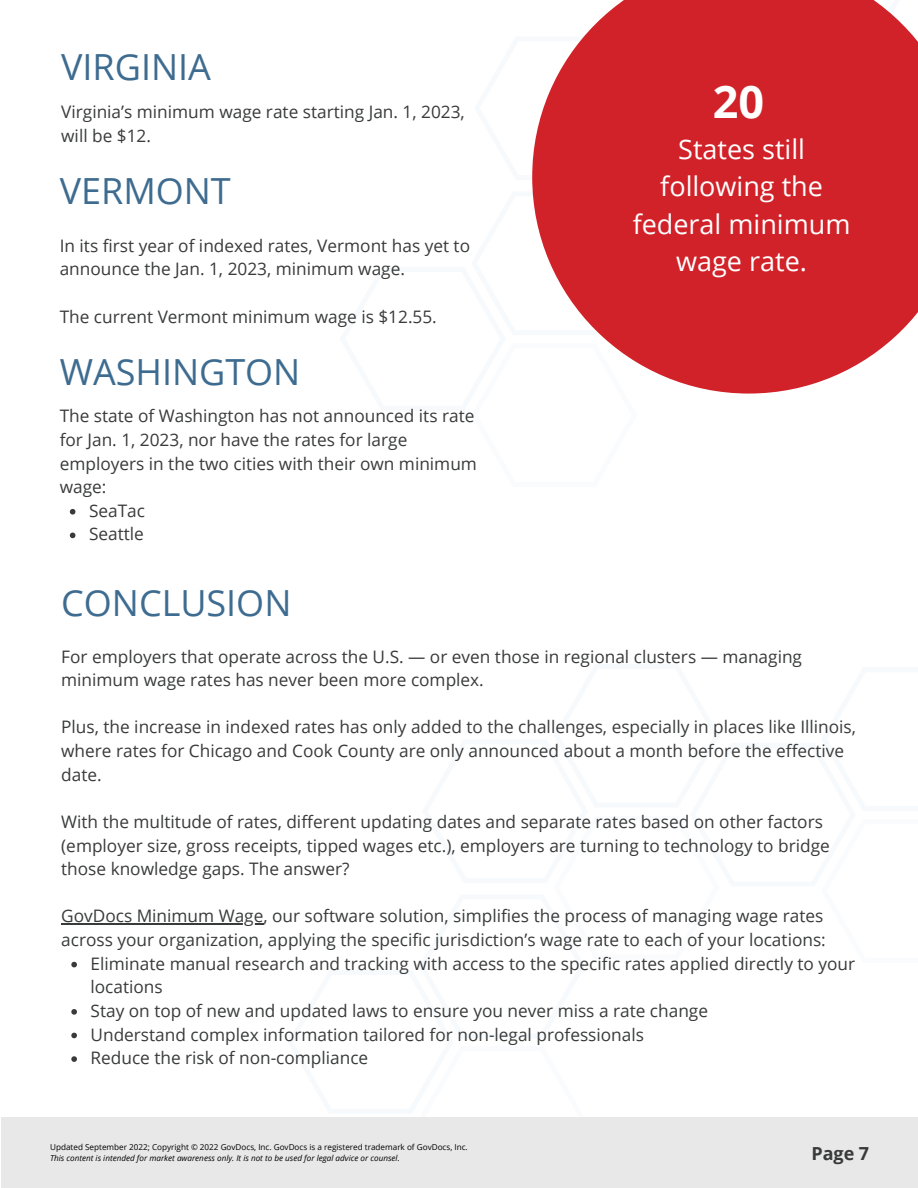
<style>
.page{position:relative;width:918px;height:1188px;background:#fff}
.page>*{position:absolute;margin:0;border:0;box-sizing:border-box;transform-origin:0 0}
.t1{font:700 45px "Open Sans";color:#fff}
.t2{font:36px "Open Sans";color:#3e6c90}
.t3{font:27px/37.2px "Open Sans";color:#fff;text-align:center}
.t4{font:700 18px "Open Sans";color:#393a3a}
.t5{font:17.25px/23.7px "Open Sans";color:#393a3a}
.t6{font:8.1px "Open Sans";color:#000}
.t7{font:italic 8.1px "Open Sans";color:#000}
</style>
<div class="page">
<div style="left:1px;top:1117px;width:917px;height:71px;background:#e8e8e8"></div>
<svg style="left:532px;top:0;width:386px;height:394px;background:#d73f45"></svg>
<svg style="left:70px;top:509px;width:5px;height:6px"></svg>
<svg style="left:70px;top:533px;width:5px;height:5px"></svg>
<svg style="left:71px;top:962px;width:6px;height:5px"></svg>
<svg style="left:71px;top:1009px;width:6px;height:6px"></svg>
<svg style="left:71px;top:1033px;width:6px;height:5px"></svg>
<svg style="left:71px;top:1056px;width:6px;height:6px"></svg>
<hr style="left:61px;top:924px;width:202px;height:1px;background:#393a3a">
<h2 class="t2" style="left:61px;top:42px;width:151px">VIRGINIA</h2>
<p class="t5" style="left:61px;top:100px;width:405px">Virginia’s minimum wage rate starting Jan. 1, 2023, will be $12.</p>
<h2 class="t2" style="left:60px;top:166px;width:173px">VERMONT</h2>
<p class="t5" style="left:60px;top:233px;width:412px">In its first year of indexed rates, Vermont has yet to announce the Jan. 1, 2023, minimum wage.</p>
<p class="t5" style="left:60px;top:304px;width:379px">The current Vermont minimum wage is $12.55.</p>
<h2 class="t2" style="left:60px;top:346px;width:242px">WASHINGTON</h2>
<p class="t5" style="left:60px;top:404px;width:419px">The state of Washington has not announced its rate for Jan. 1, 2023, nor have the rates for large employers in the two cities with their own minimum wage:</p>
<p class="t5" style="left:89px;top:498px;width:58px">SeaTac<br>Seattle</p>
<h2 class="t2" style="left:61px;top:578px;width:232px">CONCLUSION</h2>
<h1 class="t1" style="left:713px;top:70px;width:53px">20</h1>
<h3 class="t3" style="left:633px;top:130px;width:219px">States still following the federal minimum wage rate.</h3>
<p class="t5" style="left:61px;top:644px;width:742px">For employers that operate across the U.S. — or even those in regional clusters — managing minimum wage rates has never been more complex.</p>
<p class="t5" style="left:61px;top:715px;width:796px">Plus, the increase in indexed rates has only added to the challenges, especially in places like Illinois, where rates for Chicago and Cook County are only announced about a month before the effective date.</p>
<p class="t5" style="left:61px;top:809px;width:770px">With the multitude of rates, different updating dates and separate rates based on other factors (employer size, gross receipts, tipped wages etc.), employers are turning to technology to bridge those knowledge gaps. The answer?</p>
<p class="t5" style="left:61px;top:904px;width:766px">GovDocs Minimum Wage, our software solution, simplifies the process of managing wage rates across your organization, applying the specific jurisdiction’s wage rate to each of your locations:</p>
<p class="t5" style="left:91px;top:951px;width:766px">Eliminate manual research and tracking with access to the specific rates applied directly to your locations<br>Stay on top of new and updated laws to ensure you never miss a rate change<br>Understand complex information tailored for non-legal professionals<br>Reduce the risk of non-compliance</p>
<p class="t6" style="left:50px;top:1141px;width:419px">Updated September 2022; Copyright © 2022 GovDocs, Inc. GovDocs is a registered trademark of GovDocs, Inc.</p>
<p class="t7" style="left:50px;top:1152px;width:351px">This content is intended for market awareness only. It is not to be used for legal advice or counsel.</p>
<p class="t4" style="left:811px;top:1140px;width:59px">Page 7</p>
</div>
